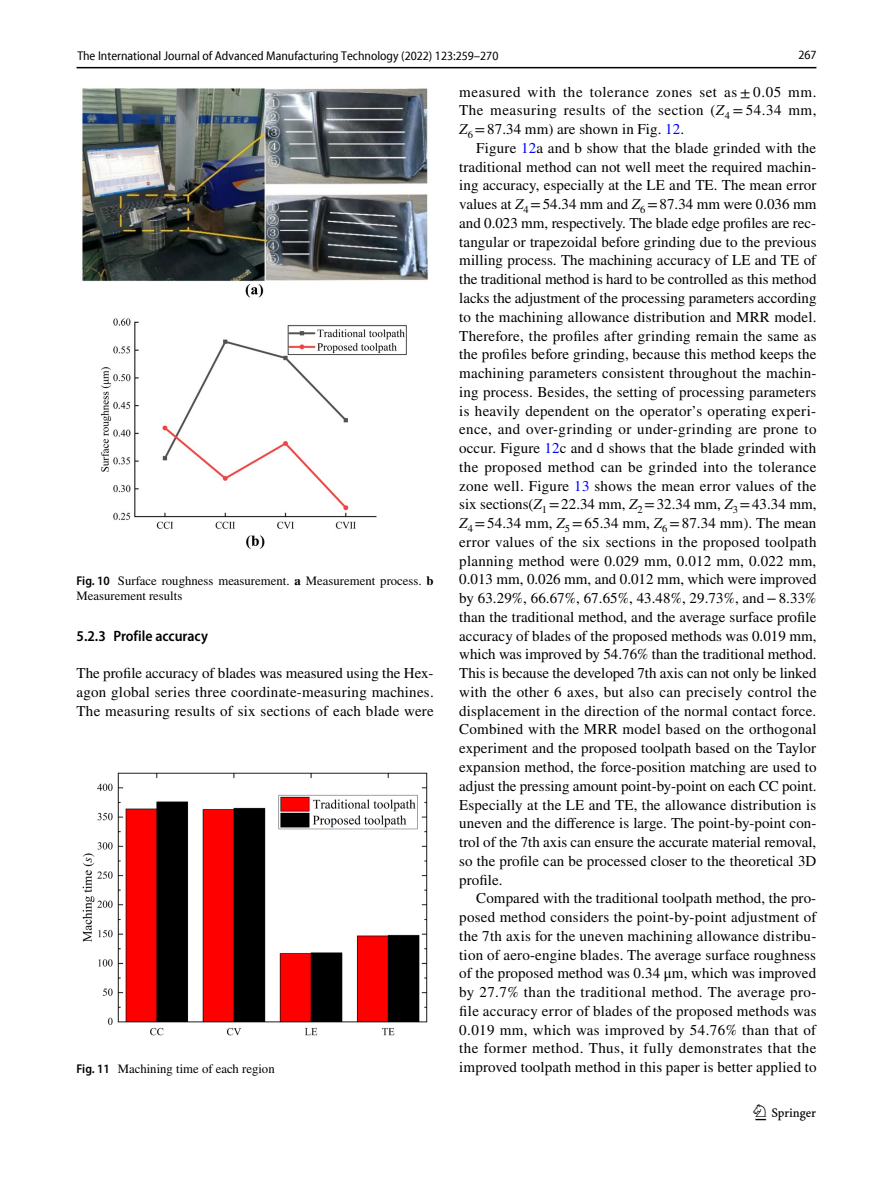
<style>
.page{position:relative;width:893px;height:1187px;background:#fff}
.page>*{position:absolute;margin:0;border:0;box-sizing:border-box;transform-origin:0 0}
.t1{font:22.5px "Springnew Regular 3";color:#000}
.t2{font:15px/18.8px "STIX";letter-spacing:.01em;color:#000;text-align:justify}
.t3{font:600 semi-condensed 15px "Myriad Pro";color:#000}
.t4{font:12.75px/15px "STIX";color:#000}
.t5{font:semi-condensed 12.75px "Myriad Pro Unic";color:#000}
.s1{font-family:"Myriad Pro";font-weight:600;font-stretch:semi-condensed}
.s2{font-weight:700}
.s3{font-style:italic}
.s4{color:#00f}
</style>
<div class="page">
<hr style="left:77px;top:67px;width:739px;height:1px;background:#000">
<img style="left:82px;top:88px;width:346px;height:461px">
<img style="left:82px;top:772px;width:346px;height:264px">
<p class="t5" style="left:77px;top:51px;width:423px">The International Journal of Advanced Manufacturing Technology (2022) 123:259–270</p>
<p class="t5" style="left:798px;top:50px;width:20px">267</p>
<p class="t4" style="left:77px;top:574px;width:359px"><span class="s1">Fig. 10</span> Surface roughness measurement. <span class="s2">a</span> Measurement process. <span class="s2">b<br></span>Measurement results</p>
<p class="t3" style="left:77px;top:627px;width:133px">5.2.3 Profile accuracy</p>
<p class="t2" style="left:77px;top:664px;width:359px">The profile accuracy of blades was measured using the Hex&shy;agon global series three coordinate-measuring machines.<br>The measuring results of six sections of each blade were</p>
<p class="t4" style="left:77px;top:1061px;width:200px"><span class="s1">Fig. 11</span> Machining time of each region</p>
<p class="t2" style="left:459px;top:83px;width:359px">measured with the tolerance zones set as ± 0.05 mm.<br>The measuring results of the section (<span class="s3">Z</span><sub>4</sub> = 54.34 mm, <span class="s3">Z</span><sub>6</sub> =87.34 mm) are shown in Fig. <span class="s4">12</span>.</p>
<p class="t2" style="left:459px;top:139px;width:359px;text-indent:17px">Figure <span class="s4">12</span>a and b show that the blade grinded with the traditional method can not well meet the required machin&shy;ing accuracy, especially at the LE and TE. The mean error values at <span class="s3">Z</span><sub>4</sub> =54.34 mm and <span class="s3">Z</span><sub>6</sub> =87.34 mm were 0.036 mm and 0.023 mm, respectively. The blade edge profiles are rec&shy;tangular or trapezoidal before grinding due to the previous milling process. The machining accuracy of LE and TE of the traditional method is hard to be controlled as this method lacks the adjustment of the processing parameters according to the machining allowance distribution and MRR model.<br>Therefore, the profiles after grinding remain the same as the profiles before grinding, because this method keeps the machining parameters consistent throughout the machin&shy;ing process. Besides, the setting of processing parameters is heavily dependent on the operator’s operating experi&shy;ence, and over-grinding or under-grinding are prone to occur. Figure <span class="s4">12</span>c and d shows that the blade grinded with the proposed method can be grinded into the tolerance zone well. Figure <span class="s4">13</span> shows the mean error values of the six sections(<span class="s3">Z</span><sub>1</sub> =22.34 mm, <span class="s3">Z</span><sub>2</sub> =32.34 mm, <span class="s3">Z</span><sub>3</sub> =43.34 mm, <span class="s3">Z</span><sub>4</sub> =54.34 mm, <span class="s3">Z</span><sub>5</sub> =65.34 mm, <span class="s3">Z</span><sub>6</sub> =87.34 mm). The mean error values of the six sections in the proposed toolpath planning method were 0.029 mm, 0.012 mm, 0.022 mm, 0.013 mm, 0.026 mm, and 0.012 mm, which were improved by 63.29%, 66.67%, 67.65%, 43.48%, 29.73%, and−8.33% than the traditional method, and the average surface profile accuracy of blades of the proposed methods was 0.019 mm, which was improved by 54.76% than the traditional method.<br>This is because the developed 7th axis can not only be linked with the other 6 axes, but also can precisely control the displacement in the direction of the normal contact force.<br>Combined with the MRR model based on the orthogonal experiment and the proposed toolpath based on the Taylor expansion method, the force-position matching are used to adjust the pressing amount point-by-point on each CC point.<br>Especially at the LE and TE, the allowance distribution is uneven and the difference is large. The point-by-point con&shy;trol of the 7th axis can ensure the accurate material removal, so the profile can be processed closer to the theoretical 3D profile.</p>
<p class="t2" style="left:459px;top:889px;width:359px;text-indent:17px">Compared with the traditional toolpath method, the pro&shy;posed method considers the point-by-point adjustment of the 7th axis for the uneven machining allowance distribu&shy;tion of aero-engine blades. The average surface roughness of the proposed method was 0.34 μm, which was improved by 27.7% than the traditional method. The average pro&shy;file accuracy error of blades of the proposed methods was 0.019 mm, which was improved by 54.76% than that of the former method. Thus, it fully demonstrates that the improved toolpath method in this paper is better applied to</p>
<h1 class="t1" style="left:755px;top:1104px;width:62px">1 3</h1>
</div>
